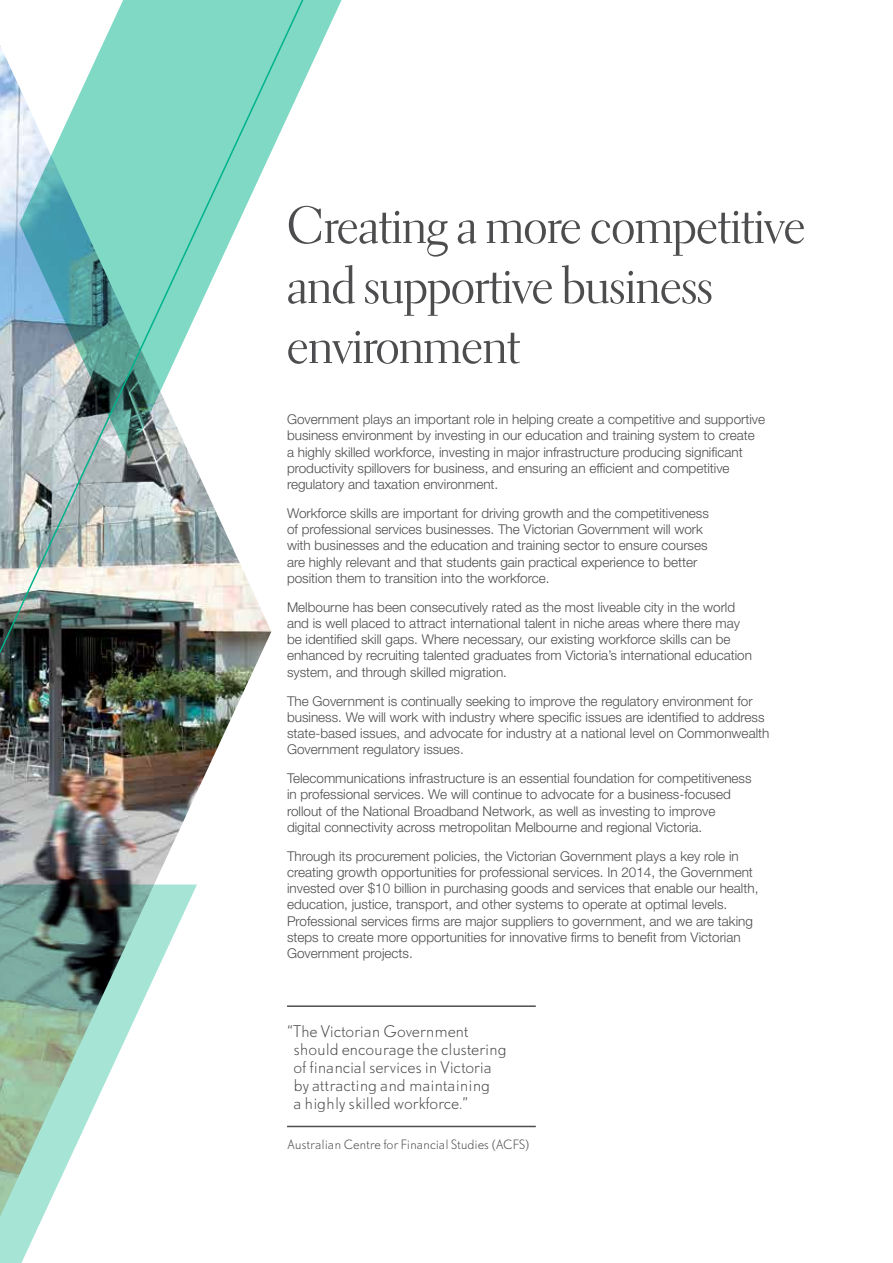
<style>
.page{position:relative;width:893px;height:1263px;background:#fff}
.page>*{position:absolute;margin:0;border:0;box-sizing:border-box;transform-origin:0 0}
.t1{font:52.5px/60px "Electra LH Display";color:#4d4d4f}
.t2{font:300 15px/18px "DTL Nobel T";letter-spacing:-.01em;color:#4d4d4f}
.t3{font:300 13.5px/16.2px "Helvetica Neue LT Std";color:#4d4d4f}
.t4{font:300 12px "DTL Nobel T";letter-spacing:-.01em;color:#4d4d4f}
</style>
<div class="page">
<img style="left:0;top:0;width:342px;height:884px">
<svg style="left:0;top:884px;width:197px;height:379px"></svg>
<hr style="left:287px;top:1005px;width:249px;height:2px;background:#4d4d4f">
<hr style="left:287px;top:1126px;width:249px;height:1px;background:#4d4d4f">
<h1 class="t1" style="left:287px;top:195px;width:520px">Creating a more competitive and supportive business environment</h1>
<p class="t3" style="left:287px;top:411px;width:480px">Government plays an important role in helping create a competitive and supportive business environment by investing in our education and training system to create a highly skilled workforce, investing in major infrastructure producing significant productivity spillovers for business, and ensuring an efficient and competitive regulatory and taxation environment.</p>
<p class="t3" style="left:287px;top:505px;width:423px">Workforce skills are important for driving growth and the competitiveness of professional services businesses. The Victorian Government will work with businesses and the education and training sector to ensure courses are highly relevant and that students gain practical experience to better position them to transition into the workforce.</p>
<p class="t3" style="left:287px;top:599px;width:466px">Melbourne has been consecutively rated as the most liveable city in the world and is well placed to attract international talent in niche areas where there may be identified skill gaps. Where necessary, our existing workforce skills can be enhanced by recruiting talented graduates from Victoria’s international education system, and through skilled migration.</p>
<p class="t3" style="left:287px;top:692px;width:484px">The Government is continually seeking to improve the regulatory environment for business. We will work with industry where specific issues are identified to address state-based issues, and advocate for industry at a national level on Commonwealth Government regulatory issues.</p>
<p class="t3" style="left:287px;top:770px;width:466px">Telecommunications infrastructure is an essential foundation for competitiveness in professional services. We will continue to advocate for a business-focused rollout of the National Broadband Network, as well as investing to improve digital connectivity across metropolitan Melbourne and regional Victoria.</p>
<p class="t3" style="left:287px;top:847px;width:473px">Through its procurement policies, the Victorian Government plays a key role in creating growth opportunities for professional services. In 2014, the Government invested over $10 billion in purchasing goods and services that enable our health, education, justice, transport, and other systems to operate at optimal levels.<br>Professional services firms are major suppliers to government, and we are taking steps to create more opportunities for innovative firms to benefit from Victorian Government projects.</p>
<p class="t2" style="left:293px;top:1022px;width:215px;text-indent:-6px">“The Victorian Government should encourage the clustering of financial services in Victoria by attracting and maintaining<br>a highly skilled workforce.”</p>
<p class="t4" style="left:287px;top:1137px;width:244px">Australian Centre for Financial Studies (ACFS)</p>
</div>
